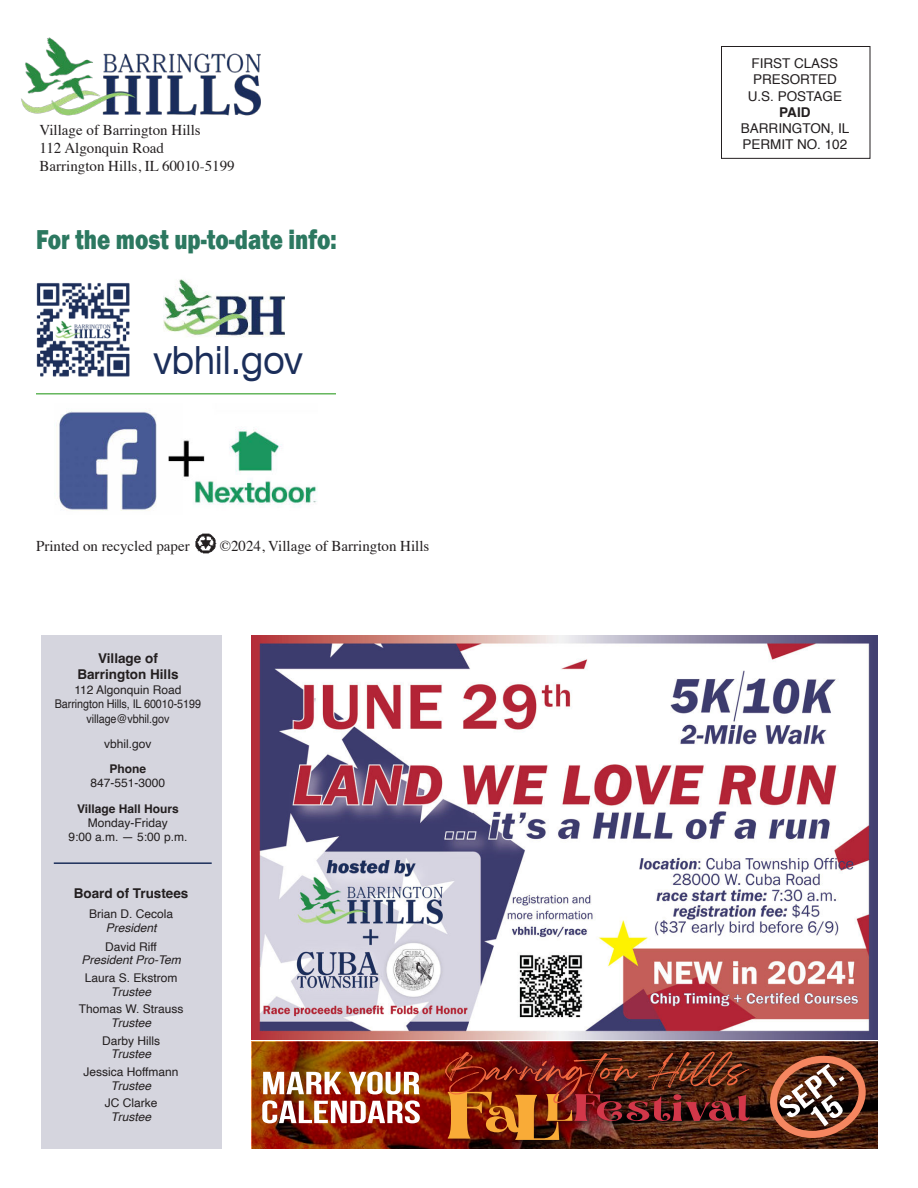
<style>
.page{position:relative;width:918px;height:1188px;background:#fff}
.page>*{position:absolute;margin:0;border:0;box-sizing:border-box;transform-origin:0 0}
.t1{font:expanded 38.85px "Swiss 721 BT";color:#1b2e5a;scale:.81 1}
.t2{font:800 28.2px "Franklin Gothic";color:#2c7860;scale:.8 1}
.t3{font:15px/18px "Times";color:#231f20}
.t4{font:13.5px/16.2px "Helvetica";color:#231f20;text-align:center}
.t5{font:700 13.5px/16.2px "Helvetica";color:#231f20;text-align:center}
.t6{font:12px/14.4px "Helvetica";color:#231f20;text-align:center}
.t7{font:italic 12px "Helvetica";color:#231f20}
.t8{font:700 12px "Helvetica";color:#231f20}
</style>
<div class="page">
<img style="left:252px;top:1042px;width:625px;height:106px">
<div style="left:721px;top:46px;width:149px;height:113px;border:1px solid #231f20"></div>
<img style="left:195px;top:533px;width:22px;height:21px">
<img style="left:21px;top:37px;width:240px;height:79px">
<img style="left:163px;top:279px;width:122px;height:58px">
<hr style="left:36px;top:393px;width:300px;height:2px;background:#65b75d">
<img style="left:57px;top:410px;width:260px;height:101px">
<img style="left:36px;top:283px;width:94px;height:94px">
<div style="left:41px;top:635px;width:181px;height:513px;background:#d5d5de"></div>
<hr style="left:54px;top:862px;width:158px;height:2px;background:#1b2e5a">
<img style="left:252px;top:635px;width:625px;height:405px">
<img style="left:442px;top:1049px;width:315px;height:97px">
<img style="left:445px;top:1052px;width:305px;height:88px">
<img style="left:262px;top:1072px;width:158px;height:51px">
<svg style="left:768px;top:1056px;width:99px;height:82px;background:#81503d"></svg>
<p class="t3" style="left:40px;top:123px;width:197px">Village of Barrington Hills<br>112 Algonquin Road<br>Barrington Hills, IL 60010-5199</p>
<h2 class="t2" style="left:36px;top:228px;width:377px">For the most up-to-date info:</h2>
<h1 class="t1" style="left:154px;top:346px;width:185px">vbhil.gov</h1>
<p class="t3" style="left:36px;top:539px;width:155px">Printed on recycled paper</p>
<p class="t3" style="left:220px;top:539px;width:211px">©2024, Village of Barrington Hills</p>
<p class="t5" style="left:77px;top:652px;width:103px">Village of<br>Barrington Hills</p>
<p class="t6" style="left:55px;top:684px;width:148px">112 Algonquin Road<br>Barrington Hills, IL 60010-5199 village@vbhil.gov</p>
<p class="t6" style="left:104px;top:738px;width:49px">vbhil.gov</p>
<p class="t8" style="left:110px;top:764px;width:38px">Phone</p>
<p class="t6" style="left:91px;top:777px;width:76px">847-551-3000</p>
<p class="t8" style="left:77px;top:804px;width:103px">Village Hall Hours</p>
<p class="t6" style="left:69px;top:817px;width:120px">Monday-Friday<br>9:00 a.m. — 5:00 p.m.</p>
<p class="t5" style="left:74px;top:887px;width:116px">Board of Trustees</p>
<p class="t6" style="left:89px;top:908px;width:86px">Brian D. Cecola</p>
<p class="t7" style="left:106px;top:921px;width:52px">President</p>
<p class="t6" style="left:105px;top:941px;width:53px">David Riff</p>
<p class="t7" style="left:81px;top:953px;width:101px">President Pro-Tem</p>
<p class="t6" style="left:85px;top:972px;width:94px">Laura S. Ekstrom</p>
<p class="t7" style="left:111px;top:984px;width:42px">Trustee</p>
<p class="t6" style="left:79px;top:1003px;width:106px">Thomas W. Strauss</p>
<p class="t7" style="left:111px;top:1016px;width:42px">Trustee</p>
<p class="t6" style="left:102px;top:1034px;width:59px">Darby Hills</p>
<p class="t7" style="left:111px;top:1047px;width:42px">Trustee</p>
<p class="t6" style="left:83px;top:1066px;width:97px">Jessica Hoffmann</p>
<p class="t7" style="left:111px;top:1078px;width:42px">Trustee</p>
<p class="t6" style="left:105px;top:1097px;width:54px">JC Clarke</p>
<p class="t7" style="left:111px;top:1110px;width:42px">Trustee</p>
<p class="t4" style="left:748px;top:57px;width:96px">FIRST CLASS<br>PRESORTED<br>U.S. POSTAGE</p>
<p class="t5" style="left:779px;top:105px;width:33px">PAID</p>
<p class="t4" style="left:741px;top:121px;width:110px;text-align:left">BARRINGTON, IL<br>PERMIT NO. 102</p>
</div>
